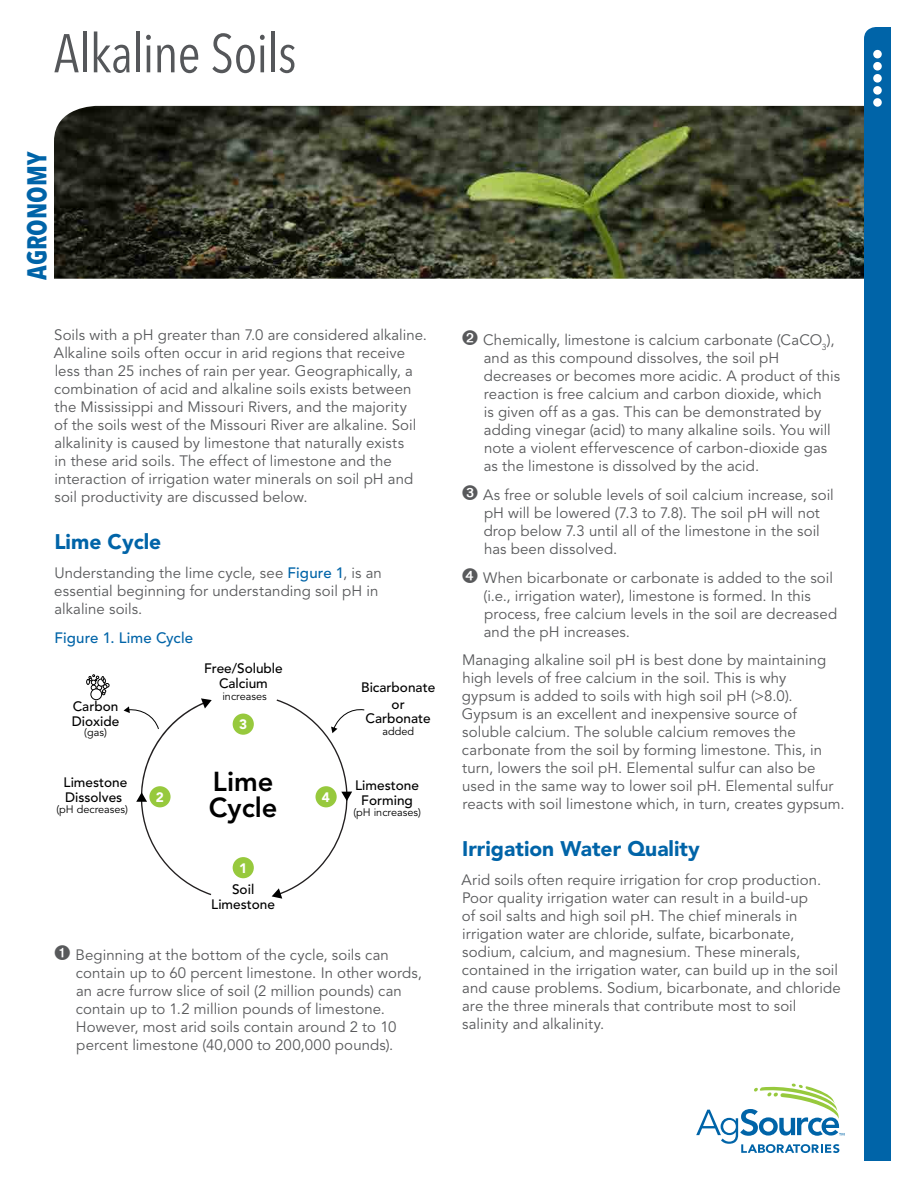
<style>
.page{position:relative;width:918px;height:1188px;background:#fff}
.page>*{position:absolute;margin:0;border:0;box-sizing:border-box;transform-origin:0 0}
.t1{font:condensed 54px "Avenir Next LT Pro";letter-spacing:-.02em;color:#55575a}
.t2{font:800 27.15px/25.8px "Avenir LT Std";color:#000}
.t3{font:700 condensed 27px "Avenir Next LT Pro";color:#0064a8}
.t4{font:900 21px "Avenir LT Std";color:#0064a8}
.t5{font:15px/18px "Avenir LT Std";letter-spacing:.005em;color:#58595b}
.t6{font:500 15px "Avenir LT Std";letter-spacing:.01em;color:#0064a8}
.t7{font:500 13.65px/15px "Avenir LT Std";color:#000;text-align:center}
.t8{font:900 13.65px "Avenir LT Std";color:#fff}
.t9{font:10.95px "Avenir LT Std";color:#000}
.s1{font-weight:500;color:#0064a8}
</style>
<div class="page">
<img style="left:54px;top:106px;width:810px;height:173px">
<div style="left:864px;top:27px;width:27px;height:1134px;background:#0064a8"></div>
<div style="left:873px;top:50px;width:9px;height:8px;background:#fff;border-radius:50%"></div>
<div style="left:873px;top:62px;width:9px;height:9px;background:#fff;border-radius:50%"></div>
<div style="left:873px;top:74px;width:9px;height:9px;background:#fff;border-radius:50%"></div>
<div style="left:873px;top:86px;width:9px;height:9px;background:#fff;border-radius:50%"></div>
<div style="left:873px;top:98px;width:9px;height:9px;background:#fff;border-radius:50%"></div>
<svg style="left:696px;top:1083px;width:148px;height:70px"></svg>
<svg style="left:124px;top:698px;width:88px;height:197px"></svg>
<svg style="left:272px;top:699px;width:93px;height:200px"></svg>
<div style="left:91px;top:689px;width:11px;height:11px;border:1px solid #000;border-radius:50%"></div>
<svg style="left:86px;top:675px;width:23px;height:20px"></svg>
<div style="left:233px;top:857px;width:21px;height:21px;background:#97c93d;border-radius:50%"></div>
<div style="left:149px;top:786px;width:22px;height:21px;background:#97c93d;border-radius:50%"></div>
<div style="left:233px;top:714px;width:21px;height:21px;background:#97c93d;border-radius:50%"></div>
<div style="left:316px;top:786px;width:21px;height:21px;background:#97c93d;border-radius:50%"></div>
<h1 class="t1" style="left:54px;top:21px;width:244px">Alkaline Soils</h1>
<h3 class="t3" style="left:21px;top:280px;width:130px;rotate:-90deg">AGRONOMY</h3>
<p class="t5" style="left:54px;top:327px;width:375px">Soils with a pH greater than 7.0 are considered alkaline.<br>Alkaline soils often occur in arid regions that receive less than 25 inches of rain per year. Geographically, a combination of acid and alkaline soils exists between the Mississippi and Missouri Rivers, and the majority<br>of the soils west of the Missouri River are alkaline. Soil alkalinity is caused by limestone that naturally exists<br>in these arid soils. The effect of limestone and the interaction of irrigation water minerals on soil pH and soil productivity are discussed below.</p>
<h3 class="t4" style="left:54px;top:529px;width:108px">Lime Cycle</h3>
<p class="t5" style="left:54px;top:564px;width:329px">Understanding the lime cycle, see <span class="s1">Figure 1</span>, is an essential beginning for understanding soil pH in alkaline soils.</p>
<p class="t6" style="left:54px;top:629px;width:140px">Figure 1. Lime Cycle</p>
<p class="t7" style="left:72px;top:699px;width:49px;text-align:left">Carbon<br>Dioxide</p>
<p class="t9" style="left:84px;top:725px;width:24px">(gas)</p>
<p class="t7" style="left:64px;top:775px;width:65px;text-align:left">Limestone<br>Dissolves</p>
<p class="t9" style="left:56px;top:803px;width:73px">(pH decreases)</p>
<p class="t8" style="left:156px;top:789px;width:10px">2</p>
<p class="t7" style="left:204px;top:661px;width:80px">Free/Soluble<br>Calcium</p>
<p class="t9" style="left:222px;top:690px;width:46px">increases</p>
<p class="t8" style="left:239px;top:716px;width:10px">3</p>
<h2 class="t2" style="left:209px;top:769px;width:70px">Lime<br>Cycle</h2>
<p class="t8" style="left:239px;top:860px;width:10px">1</p>
<p class="t7" style="left:211px;top:882px;width:65px">Soil<br>Limestone</p>
<p class="t8" style="left:322px;top:789px;width:10px">4</p>
<p class="t7" style="left:361px;top:680px;width:76px;line-height:16.4px">Bicarbonate or</p>
<p class="t7" style="left:366px;top:711px;width:67px">Carbonate</p>
<p class="t9" style="left:382px;top:725px;width:33px">added</p>
<p class="t7" style="left:355px;top:778px;width:65px">Limestone<br>Forming</p>
<p class="t9" style="left:353px;top:806px;width:69px">(pH increases)</p>
<p class="t5" style="left:76px;top:946px;width:348px">Beginning at the bottom of the cycle, soils can contain up to 60 percent limestone. In other words, an acre furrow slice of soil (2 million pounds) can contain up to 1.2 million pounds of limestone.<br>However, most arid soils contain around 2 to 10 percent limestone (40,000 to 200,000 pounds).</p>
<p class="t5" style="left:483px;top:331px;width:358px">Chemically, limestone is calcium carbonate (CaCO<sub>3</sub>), and as this compound dissolves, the soil pH decreases or becomes more acidic. A product of this reaction is free calcium and carbon dioxide, which<br>is given off as a gas. This can be demonstrated by adding vinegar (acid) to many alkaline soils. You will note a violent effervescence of carbon-dioxide gas as the limestone is dissolved by the acid.</p>
<p class="t5" style="left:483px;top:486px;width:352px">As free or soluble levels of soil calcium increase, soil pH will be lowered (7.3 to 7.8). The soil pH will not drop below 7.3 until all of the limestone in the soil has been dissolved.</p>
<p class="t5" style="left:483px;top:569px;width:355px">When bicarbonate or carbonate is added to the soil (i.e., irrigation water), limestone is formed. In this process, free calcium levels in the soil are decreased and the pH increases.</p>
<p class="t5" style="left:462px;top:652px;width:384px">Managing alkaline soil pH is best done by maintaining high levels of free calcium in the soil. This is why<br>gypsum is added to soils with high soil pH (&gt;8.0).<br>Gypsum is an excellent and inexpensive source of soluble calcium. The soluble calcium removes the carbonate from the soil by forming limestone. This, in turn, lowers the soil pH. Elemental sulfur can also be used in the same way to lower soil pH. Elemental sulfur reacts with soil limestone which, in turn, creates gypsum.</p>
<h3 class="t4" style="left:462px;top:836px;width:239px">Irrigation Water Quality</h3>
<p class="t5" style="left:462px;top:871px;width:381px">Arid soils often require irrigation for crop production.<br>Poor quality irrigation water can result in a build-up<br>of soil salts and high soil pH. The chief minerals in irrigation water are chloride, sulfate, bicarbonate, sodium, calcium, and magnesium. These minerals, contained in the irrigation water, can build up in the soil and cause problems. Sodium, bicarbonate, and chloride are the three minerals that contribute most to soil salinity and alkalinity.</p>
</div>
